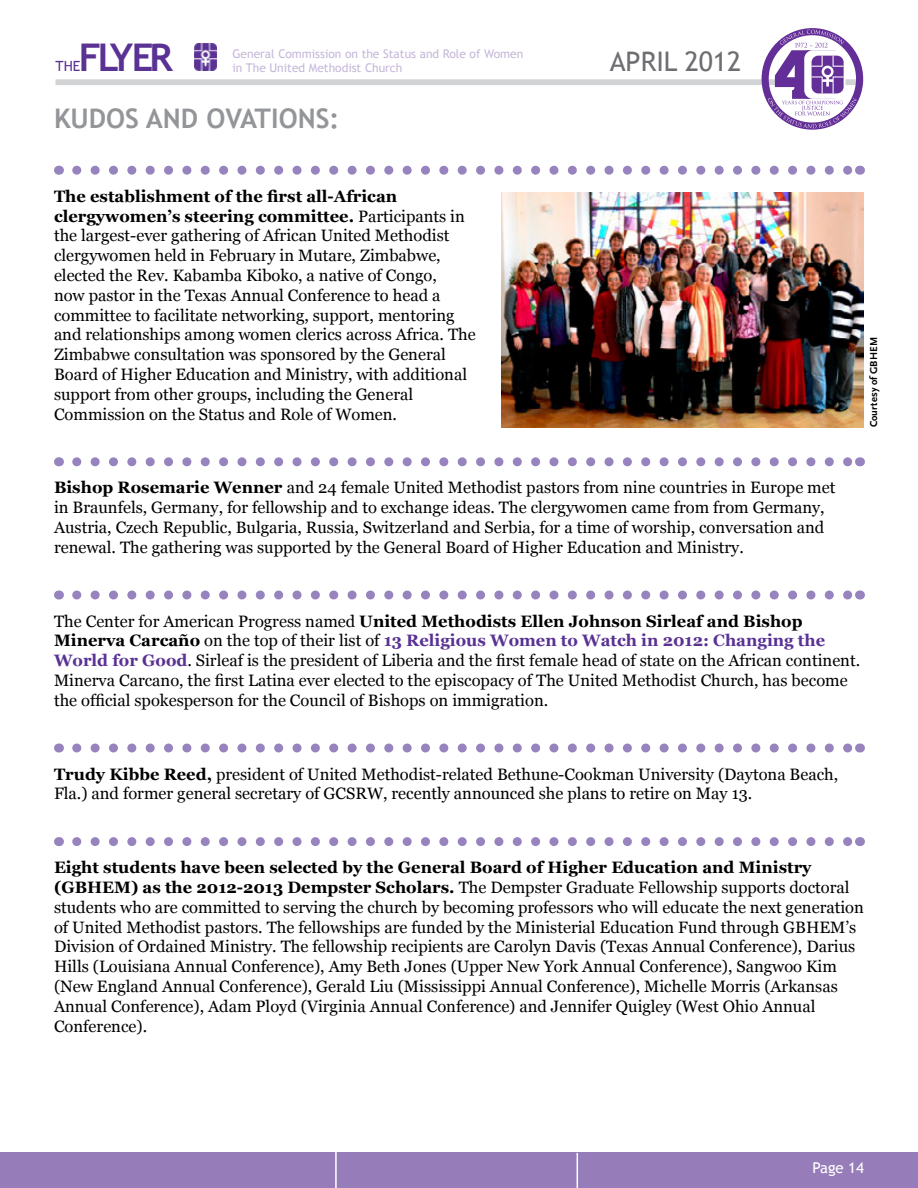
<style>
.page{position:relative;width:918px;height:1188px;background:#fff}
.page>*{position:absolute;margin:0;border:0;box-sizing:border-box;transform-origin:0 0}
.t1{font:700 38.1px "Trebuchet MS";letter-spacing:-.09em;color:#593294}
.t2{font:700 27px "Trebuchet MS";color:#939598}
.t3{font:27px "Trebuchet MS";color:#6d6e71}
.t4{font:16.5px/19.8px "Georgia";color:#000}
.t5{font:15px "Trebuchet MS";color:#fff}
.t6{font:14.1px "Trebuchet MS";color:#593294}
.t7{font:12px/14.4px "Trebuchet MS";color:#c6b8d9}
.t8{font:700 10.5px "Scala Sans";letter-spacing:.01em;color:#000}
.s1{font-weight:700}
.s2{font-weight:700;color:#593294}
</style>
<div class="page">
<img style="left:194px;top:43px;width:23px;height:27px">
<div style="left:56px;top:79px;width:807px;height:6px;background:#d1d3d4"></div>
<div style="left:0;top:1153px;width:918px;height:35px;background:#967dba"></div>
<svg style="left:762px;top:28px;width:101px;height:102px"></svg>
<hr style="left:335px;top:1151px;width:2px;height:37px;background:#fff">
<hr style="left:577px;top:1153px;width:1px;height:35px;background:#fff">
<svg style="left:77px;top:166px;width:773px;height:9px"></svg>
<svg style="left:77px;top:457px;width:773px;height:9px"></svg>
<svg style="left:77px;top:591px;width:773px;height:9px"></svg>
<svg style="left:77px;top:744px;width:773px;height:9px"></svg>
<svg style="left:77px;top:837px;width:773px;height:9px"></svg>
<img style="left:501px;top:192px;width:362px;height:235px">
<h1 class="t1" style="left:79px;top:34px;width:96px">FLYER</h1>
<p class="t7" style="left:232px;top:46px;width:292px">General Commission on the Status and Role of Women in The United Methodist Church</p>
<h2 class="t3" style="left:610px;top:46px;width:133px">April 2012</h2>
<p class="t6" style="left:56px;top:58px;width:26px">the</p>
<h2 class="t2" style="left:54px;top:101px;width:52px">KUDOS</h2>
<h2 class="t2" style="left:146px;top:101px;width:195px">AND OVATIONS:</h2>
<p class="t4" style="left:54px;top:186px;width:423px"><span class="s1">The establishment of the first all-African clergywomen’s steering committee.</span> Participants in the largest-ever gathering of African United Methodist clergywomen held in February in Mutare, Zimbabwe, elected the Rev. Kabamba Kiboko, a native of Congo,<br>now pastor in the Texas Annual Conference to head a committee to facilitate networking, support, mentoring and relationships among women clerics across Africa. The Zimbabwe consultation was sponsored by the General Board of Higher Education and Ministry, with additional support from other groups, including the General Commission on the Status and Role of Women.</p>
<p class="t4" style="left:54px;top:478px;width:783px"><span class="s1">Bishop Rosemarie Wenner</span> and 24 female United Methodist pastors from nine countries in Europe met in Braunfels, Germany, for fellowship and to exchange ideas. The clergywomen came from from Germany, Austria, Czech Republic, Bulgaria, Russia, Switzerland and Serbia, for a time of worship, conversation and renewal. The gathering was supported by the General Board of Higher Education and Ministry.</p>
<p class="t8" style="left:868px;top:427px;width:92px;rotate:-90deg">Courtesy of GBHEM</p>
<p class="t4" style="left:54px;top:611px;width:808px">The Center for American Progress named <span class="s1">United Methodists Ellen Johnson Sirleaf and Bishop Minerva Carcaño</span> on the top of their list of <span class="s2">13 Religious Women to Watch in 2012: Changing the World for Good</span>. Sirleaf is the president of Liberia and the first female head of state on the African continent.<br>Minerva Carcano, the first Latina ever elected to the episcopacy of The United Methodist Church, has become the official spokesperson for the Council of Bishops on immigration.</p>
<p class="t4" style="left:54px;top:764px;width:786px"><span class="s1">Trudy Kibbe Reed,</span> president of United Methodist-related Bethune-Cookman University (Daytona Beach,<br>Fla.) and former general secretary of GCSRW, recently announced she plans to retire on May 13.</p>
<p class="t4" style="left:54px;top:858px;width:811px"><span class="s1">Eight students have been selected by the General Board of Higher Education and Ministry (GBHEM) as the 2012-2013 Dempster Scholars.</span> The Dempster Graduate Fellowship supports doctoral students who are committed to serving the church by becoming professors who will educate the next generation of United Methodist pastors. The fellowships are funded by the Ministerial Education Fund through GBHEM’s Division of Ordained Ministry. The fellowship recipients are Carolyn Davis (Texas Annual Conference), Darius Hills (Louisiana Annual Conference), Amy Beth Jones (Upper New York Annual Conference), Sangwoo Kim (New England Annual Conference), Gerald Liu (Mississippi Annual Conference), Michelle Morris (Arkansas Annual Conference), Adam Ployd (Virginia Annual Conference) and Jennifer Quigley (West Ohio Annual Conference).</p>
<p class="t5" style="left:812px;top:1159px;width:53px">Page 14</p>
</div>
